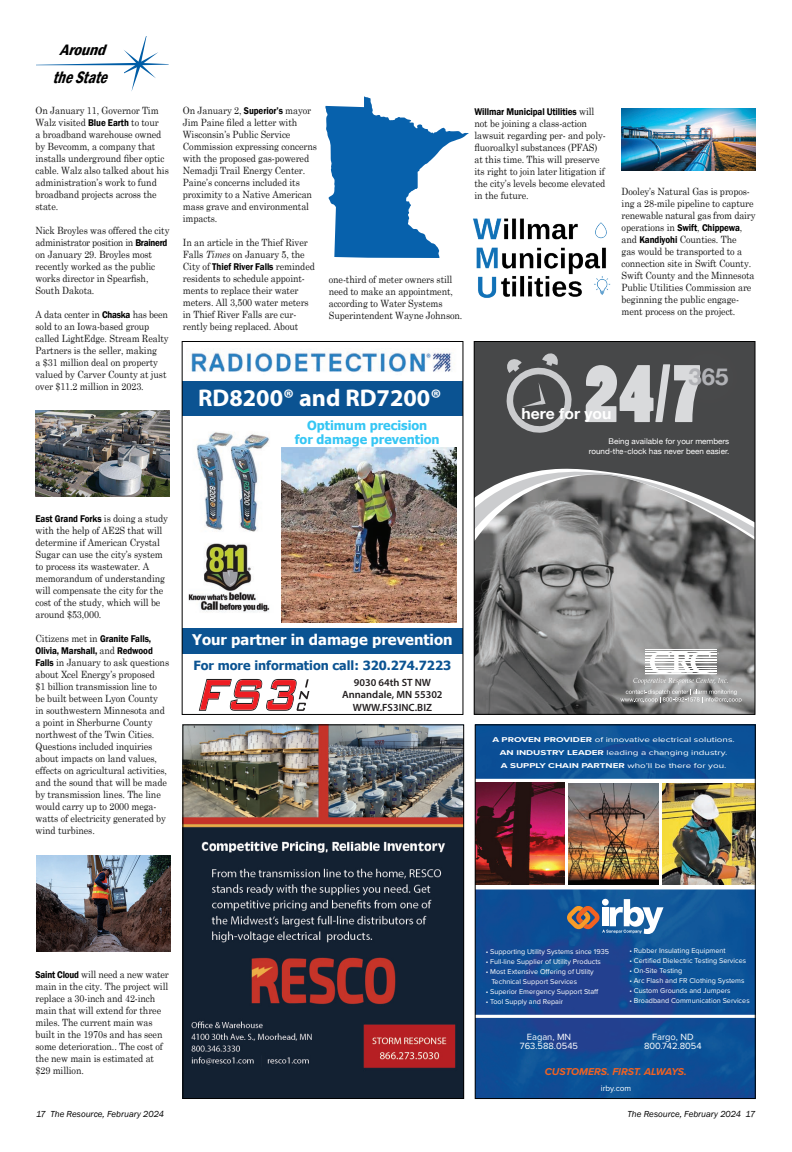
<style>
.page{position:relative;width:792px;height:1152px;background:#fff}
.page>*{position:absolute;margin:0;border:0;box-sizing:border-box;transform-origin:0 0}
.t1{font:77px "Poplar Std";color:#d9dadc}
.t2{font:700 24.2px "Myriad Pro";color:#fff}
.t3{font:700 23.3px "Helvetica Neue";color:#b1b2b6}
.Jump_from{font:italic 600 condensed 17.1px "Franklin Gothic";color:#000;scale:.91 1}
.Jump_from-2{font:italic 600 condensed 15.5px "Franklin Gothic";color:#000;scale:1.1 1}
.t4{font:700 15.3px "Helvetica Neue";color:#fff}
.t5{font:700 14.7px "Tahoma";color:#fff}
.t6{font:700 12.6px/13.7px "Tahoma";color:#35c6f4;text-align:center}
.t7{font:700 12.6px "Tahoma";color:#0b5392}
.t8{font:600 10.5px/12.6px "Myriad Pro";color:#231f20;text-align:center}
.t9{font:italic 700 10.4px "Proxima Nova";color:#f26221}
.Body_Text{font:10px/12px "Century Schoolbook";letter-spacing:-.01em;color:#1a1a1a;scale:.9 1}
.t10{font:9.3px/9.1px "Proxima Nova";color:#fff;text-align:center}
.t11{font:italic 9px "Franklin Gothic";color:#000}
.t12{font:8.3px "Proxima Nova";color:#fff}
.t13{font:7.8px/10.1px "Helvetica Neue";color:#fff;text-align:right}
.t14{font:7.3px/10.1px "Proxima Nova";color:#fff}
.t15{font:7.3px/13.2px "Proxima Nova";color:#fff;text-align:center;scale:1.36 1}
.s1{font-family:"Franklin Gothic";font-weight:600;color:#000}
.s2{font-style:italic}
.s3{font-weight:700}
</style>
<div class="page">
<svg style="left:36px;top:36px;width:133px;height:55px"></svg>
<div style="left:36px;top:72px;width:87px;height:20px;background:#fff"></div>
<img style="left:184px;top:726px;width:278px;height:371px">
<div style="left:182px;top:724px;width:282px;height:375px;border:1px solid #000"></div>
<img style="left:184px;top:349px;width:277px;height:362px">
<img style="left:185px;top:417px;width:94px;height:124px">
<div style="left:182px;top:341px;width:281px;height:374px;border:1px solid #000"></div>
<img style="left:477px;top:726px;width:277px;height:371px">
<hr style="left:475px;top:1015px;width:280px;height:3px;background:#fff">
<svg style="left:477px;top:779px;width:277px;height:110px"></svg>
<img style="left:477px;top:783px;width:88px;height:101px">
<img style="left:663px;top:783px;width:91px;height:102px">
<img style="left:569px;top:783px;width:90px;height:102px">
<svg style="left:567px;top:899px;width:97px;height:35px"></svg>
<div style="left:602px;top:907px;width:6px;height:19px;background:#fff"></div>
<div style="left:602px;top:899px;width:7px;height:7px;background:#fff;border-radius:50%"></div>
<div style="left:475px;top:724px;width:281px;height:375px;border:1px solid #000"></div>
<img style="left:476px;top:613px;width:278px;height:100px">
<svg style="left:476px;top:343px;width:278px;height:270px;background:#565757"></svg>
<svg style="left:505px;top:352px;width:69px;height:83px;background:#6a6b6c"></svg>
<svg style="left:476px;top:466px;width:278px;height:129px;background:#818181"></svg>
<div style="left:621px;top:343px;width:133px;height:120px;background:#474849"></div>
<hr style="left:645px;top:650px;width:72px;height:1px;background:#fff">
<svg style="left:620px;top:651px;width:122px;height:52px"></svg>
<div style="left:474px;top:341px;width:282px;height:374px;border:1px solid #000"></div>
<svg style="left:325px;top:96px;width:144px;height:162px"></svg>
<img style="left:36px;top:410px;width:134px;height:87px">
<img style="left:36px;top:856px;width:134px;height:95px">
<img style="left:468px;top:214px;width:143px;height:84px">
<img style="left:622px;top:108px;width:133px;height:63px">
<p class="Jump_from-2" style="left:59px;top:39px;width:49px">Around</p>
<p class="Jump_from" style="left:53px;top:66px;width:69px">theState</p>
<p class="Body_Text" style="left:36px;top:103px;width:150px">On January 11, Governor Tim<br>Walz visited <span class="s1">Blue Earth</span> to tour<br>a broadband warehouse owned by Bevcomm, a company that installs underground fiber optic cable. Walz also talked about his administration’s work to fund broadband projects across the state.</p>
<p class="Body_Text" style="left:36px;top:223px;width:150px">Nick Broyles was offered the city administrator position in <span class="s1">Brainerd </span>on January 29. Broyles most recently worked as the public works director in Spearfish,<br>South Dakota.</p>
<p class="Body_Text" style="left:36px;top:307px;width:149px">A data center in <span class="s1">Chaska</span> has been sold to an Iowa-based group called LightEdge. Stream Realty<br>Partners is the seller, making<br>a $31 million deal on property valued by Carver County at just over $11.2 million in 2023.</p>
<p class="Body_Text" style="left:183px;top:103px;width:150px">On January 2, <span class="s1">Superior’s</span> mayor<br>Jim Paine filed a letter with<br>Wisconsin’s Public Service<br>Commission expressing concerns with the proposed gas-powered<br>Nemadji Trail Energy Center.<br>Paine’s concerns included its proximity to a Native American mass grave and environmental impacts.</p>
<p class="Body_Text" style="left:183px;top:235px;width:148px">In an article in the Thief River<br>Falls <span class="s2">Times</span> on January 5, the<br>City of <span class="s1">Thief River Falls</span> reminded residents to schedule appoint&shy;ments to replace their water meters. All 3,500 water meters in Thief River Falls are cur&shy;rently being replaced. About</p>
<p class="Body_Text" style="left:329px;top:272px;width:150px">one-third of meter owners still need to make an appointment, according to Water Systems<br>Superintendent Wayne Johnson.</p>
<p class="Body_Text" style="left:474px;top:105px;width:147px"><span class="s1">Willmar Municipal Utilities</span> will not be joining a class-action lawsuit regarding per- and poly&shy;fluoroalkyl substances (PFAS) at this time. This will preserve its right to join later litigation if the city’s levels become elevated in the future.</p>
<p class="Body_Text" style="left:622px;top:185px;width:150px">Dooley’s Natural Gas is propos&shy;ing a 28-mile pipeline to capture renewable natural gas from dairy operations in <span class="s1">Swift</span>, <span class="s1">Chippewa</span>, and <span class="s1">Kandiyohi</span> Counties. The<br>gas would be transported to a connection site in Swift County.<br>Swift County and the Minnesota<br>Public Utilities Commission are beginning the public engage&shy;ment process on the project.</p>
<p class="t2" style="left:198px;top:383px;width:245px">RD8200® and RD7200®</p>
<p class="t6" style="left:295px;top:419px;width:146px">Optimum precision<br>for damage prevention</p>
<p class="t1" style="left:585px;top:351px;width:118px">24/7</p>
<p class="t13" style="left:589px;top:437px;width:142px">Being available for your members round-the-clock has never been easier.</p>
<p class="t3" style="left:688px;top:358px;width:42px">365</p>
<p class="t4" style="left:522px;top:401px;width:91px">here for you</p>
<p class="Body_Text" style="left:36px;top:511px;width:149px"><span class="s1">East Grand Forks</span> is doing a study with the help of AE2S that will determine if American Crystal<br>Sugar can use the city’s system to process its wastewater. A memorandum of understanding will compensate the city for the cost of the study, which will be around $53,000.</p>
<p class="Body_Text" style="left:36px;top:631px;width:150px">Citizens met in <span class="s1">Granite Falls,<br>Olivia, Marshall,</span> and <span class="s1">Redwood<br>Falls</span> in January to ask questions about Xcel Energy’s proposed<br>$1 billion transmission line to<br>be built between Lyon County<br>in southwestern Minnesota and a point in Sherburne County northwest of the Twin Cities.<br>Questions included inquiries about impacts on land values, effects on agricultural activities, and the sound that will be made by transmission lines. The line would carry up to 2000 mega&shy;watts of electricity generated by wind turbines.</p>
<p class="t5" style="left:192px;top:630px;width:262px">Your partner in damage prevention</p>
<p class="t7" style="left:193px;top:656px;width:259px">For more information call: 320.274.7223</p>
<p class="t8" style="left:342px;top:676px;width:102px">9030 64th ST NW<br>Annandale, MN 55302<br>WWW.FS3INC.BIZ</p>
<p class="t15" style="left:492px;top:733px;width:180px"><span class="s3">A PROVEN PROVIDER</span> of innovative electrical solutions.<br><span class="s3">AN INDUSTRY LEADER</span> leading a changing industry.<br><span class="s3">A SUPPLY CHAIN PARTNER</span> who’ll be there for you.</p>
<p class="Body_Text" style="left:36px;top:967px;width:150px"><span class="s1">Saint Cloud</span> will need a new water main in the city. The project will replace a 30-inch and 42-inch main that will extend for three miles. The current main was built in the 1970s and has seen some deterioration.. The cost of the new main is estimated at $29 million.</p>
<p class="t11" style="left:36px;top:1108px;width:129px">17 The Resource, February 2024</p>
<p class="t14" style="left:486px;top:946px;width:125px">• Supporting Utility Systems since 1935</p>
<p class="t14" style="left:486px;top:956px;width:117px">• Full-line Supplier of Utility Products</p>
<p class="t14" style="left:491px;top:966px;width:104px;text-indent:-6px">• Most Extensive Offering of Utility<br>Technical Support Services</p>
<p class="t14" style="left:486px;top:986px;width:114px">• Superior Emergency Support Staff</p>
<p class="t14" style="left:486px;top:997px;width:79px">• Tool Supply and Repair</p>
<p class="t10" style="left:520px;top:1032px;width:60px">Eagan, MN<br>763.588.0545</p>
<p class="t14" style="left:629px;top:945px;width:98px">• Rubber Insulating Equipment</p>
<p class="t14" style="left:629px;top:955px;width:118px">• Certified Dielectric Testing Services</p>
<p class="t14" style="left:629px;top:965px;width:54px">• On-Site Testing</p>
<p class="t14" style="left:629px;top:975px;width:117px">• Arc Flash and FR Clothing Systems</p>
<p class="t14" style="left:629px;top:985px;width:103px">• Custom Grounds and Jumpers</p>
<p class="t14" style="left:629px;top:995px;width:122px">• Broadband Communication Services</p>
<p class="t10" style="left:644px;top:1032px;width:59px">Fargo, ND<br>800.742.8054</p>
<p class="t9" style="left:545px;top:1063px;width:144px">CUSTOMERS. FIRST. ALWAYS.</p>
<p class="t12" style="left:601px;top:1083px;width:32px">irby.com</p>
<p class="t11" style="left:628px;top:1108px;width:129px">The Resource, February 2024 17</p>
</div>
